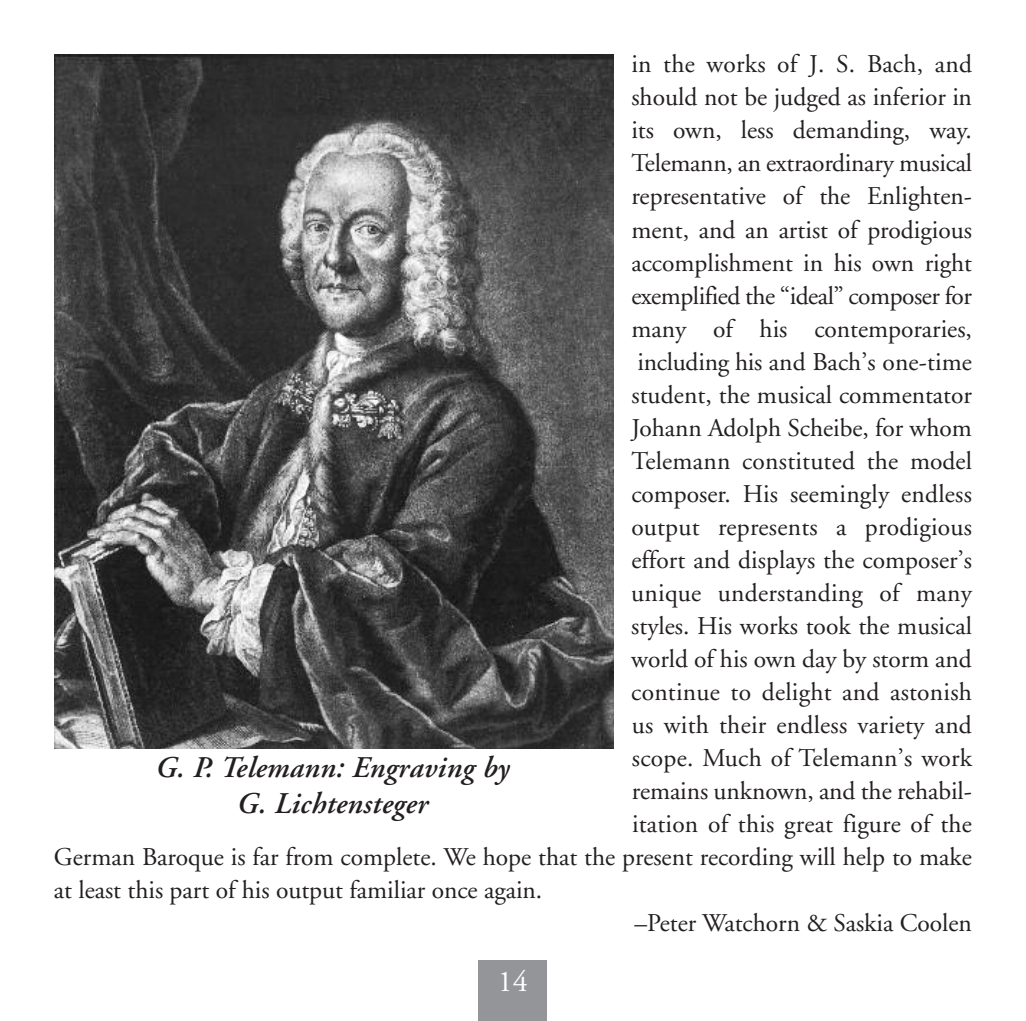
<style>
.page{position:relative;width:1026px;height:1021px;background:#fff}
.page>*{position:absolute;margin:0;border:0;box-sizing:border-box;transform-origin:0 0}
.t1{font:italic 600 30px/36px "Adobe Garamond";letter-spacing:.01em;color:#231f20;text-align:center}
.t2{font:30px "Adobe Garamond";color:#fff}
.t3{font:25.5px "Adobe Garamond";color:#231f20}
.t4{font:25.5px "Adobe Garamond";letter-spacing:-.02em;color:#231f20}
</style>
<div class="page">
<div style="left:479px;top:960px;width:68px;height:60px;background:#939598"></div>
<img style="left:54px;top:54px;width:559px;height:694px">
<p class="t3" style="left:631px;top:54px;width:342px">in the works of J. S. Bach, and</p>
<p class="t3" style="left:631px;top:87px;width:342px">should not be judged as inferior in</p>
<p class="t3" style="left:631px;top:120px;width:342px">its own, less demanding, way.</p>
<p class="t3" style="left:631px;top:153px;width:342px">Telemann, an extraordinary musical</p>
<p class="t3" style="left:631px;top:186px;width:342px">representative of the Enlighten-</p>
<p class="t3" style="left:631px;top:219px;width:342px">ment, and an artist of prodigious</p>
<p class="t3" style="left:631px;top:252px;width:342px">accomplishment in his own right</p>
<p class="t4" style="left:631px;top:285px;width:342px">exemplified the “ideal” composer for</p>
<p class="t3" style="left:631px;top:318px;width:342px">many of his contemporaries,</p>
<p class="t3" style="left:638px;top:351px;width:336px">including his and Bach’s one-time</p>
<p class="t3" style="left:631px;top:384px;width:342px">student, the musical commentator</p>
<p class="t3" style="left:631px;top:417px;width:342px">Johann Adolph Scheibe, for whom</p>
<p class="t3" style="left:631px;top:450px;width:342px">Telemann constituted the model</p>
<p class="t3" style="left:631px;top:483px;width:342px">composer. His seemingly endless</p>
<p class="t3" style="left:631px;top:516px;width:342px">output represents a prodigious</p>
<p class="t3" style="left:631px;top:549px;width:342px">effort and displays the composer’s</p>
<p class="t3" style="left:631px;top:582px;width:342px">unique understanding of many</p>
<p class="t3" style="left:631px;top:615px;width:342px">styles. His works took the musical</p>
<p class="t3" style="left:631px;top:648px;width:342px">world of his own day by storm and</p>
<p class="t3" style="left:631px;top:681px;width:342px">continue to delight and astonish</p>
<p class="t3" style="left:632px;top:714px;width:341px">us with their endless variety and</p>
<p class="t3" style="left:632px;top:747px;width:341px">scope. Much of Telemann’s work</p>
<p class="t3" style="left:632px;top:780px;width:341px">remains unknown, and the rehabil-</p>
<p class="t3" style="left:632px;top:813px;width:341px">itation of this great figure of the</p>
<p class="t3" style="left:54px;top:846px;width:920px">German Baroque is far from complete. We hope that the present recording will help to make</p>
<p class="t3" style="left:54px;top:879px;width:490px">at least this part of his output familiar once again.</p>
<p class="t3" style="left:634px;top:912px;width:339px">–Peter Watchorn &amp; Saskia Coolen</p>
<p class="t1" style="left:155px;top:751px;width:356px">G. P. Telemann: Engraving by<br>G. Lichtensteger</p>
<p class="t2" style="left:498px;top:969px;width:31px">14</p>
</div>
